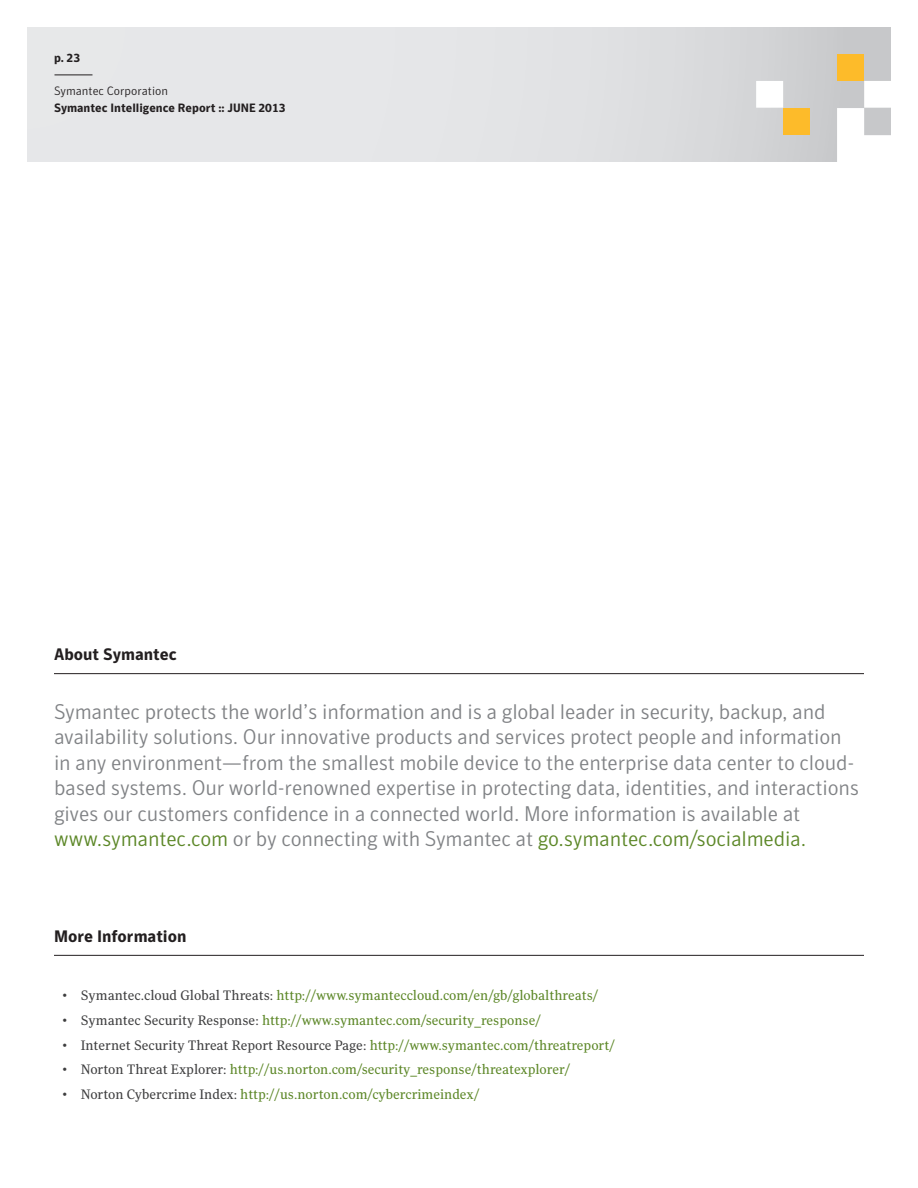
<style>
.page{position:relative;width:918px;height:1188px;background:#fff}
.page>*{position:absolute;margin:0;border:0;box-sizing:border-box;transform-origin:0 0}
.Intro_large{font:300 21px/25.5px "Symantec Sans";letter-spacing:-.01em;color:#808285}
.section_with_rule_be{font:700 16.5px "Symantec Sans";color:#231f20}
.t1{font:13.5px "Symantec Serif";color:#5c8727}
.t2{font:13.5px "Symantec Serif";color:#3e3e3f}
.t3{font:700 12px "Symantec Sans";color:#231f20}
.t4{font:300 12px "Symantec Sans";color:#231f20}
.s1{color:#5c8727}
.s2{color:#3e3e3f}
</style>
<div class="page">
<div style="left:837px;top:54px;width:27px;height:27px;background:#fdbb2a"></div>
<div style="left:783px;top:108px;width:27px;height:27px;background:#fdbb2a"></div>
<hr style="left:54px;top:75px;width:38px;height:1px;background:#231f20">
<hr style="left:54px;top:673px;width:810px;height:1px;background:#231f20">
<hr style="left:54px;top:955px;width:810px;height:1px;background:#231f20">
<p class="t3" style="left:54px;top:51px;width:28px">p. 23</p>
<p class="t4" style="left:54px;top:84px;width:115px">Symantec Corporation</p>
<p class="t3" style="left:54px;top:101px;width:233px">Symantec Intelligence Report :: JUNE 2013</p>
<p class="section_with_rule_be" style="left:54px;top:644px;width:124px">About Symantec</p>
<p class="Intro_large" style="left:54px;top:699px;width:807px">Symantec protects the world’s information and is a global leader in security, backup, and availability solutions. Our innovative products and services protect people and information in any environment—from the smallest mobile device to the enterprise data center to cloud&shy;based systems. Our world-renowned expertise in protecting data, identities, and interactions gives our customers confidence in a connected world. More information is available at <span class="s1">www.symantec.com</span> or by connecting with Symantec at <span class="s1">go.symantec.com/socialmedia.</span></p>
<p class="section_with_rule_be" style="left:54px;top:926px;width:134px">More Information</p>
<p class="t1" style="left:63px;top:987px;width:537px"><span class="s2">• Symantec.cloud Global Threats:</span> http://www.symanteccloud.com/en/gb/globalthreats/</p>
<p class="t1" style="left:63px;top:1012px;width:480px"><span class="s2">• Symantec Security Response:</span> http://www.symantec.com/security_response/</p>
<p class="t2" style="left:63px;top:1037px;width:554px">• Internet Security Threat Report Resource Page: <span class="s1">http://www.symantec.com/threatreport/</span></p>
<p class="t1" style="left:63px;top:1061px;width:509px"><span class="s2">• Norton Threat Explorer:</span> http://us.norton.com/security_response/threatexplorer/</p>
<p class="t1" style="left:63px;top:1086px;width:418px"><span class="s2">• Norton Cybercrime Index:</span> http://us.norton.com/cybercrimeindex/</p>
</div>
